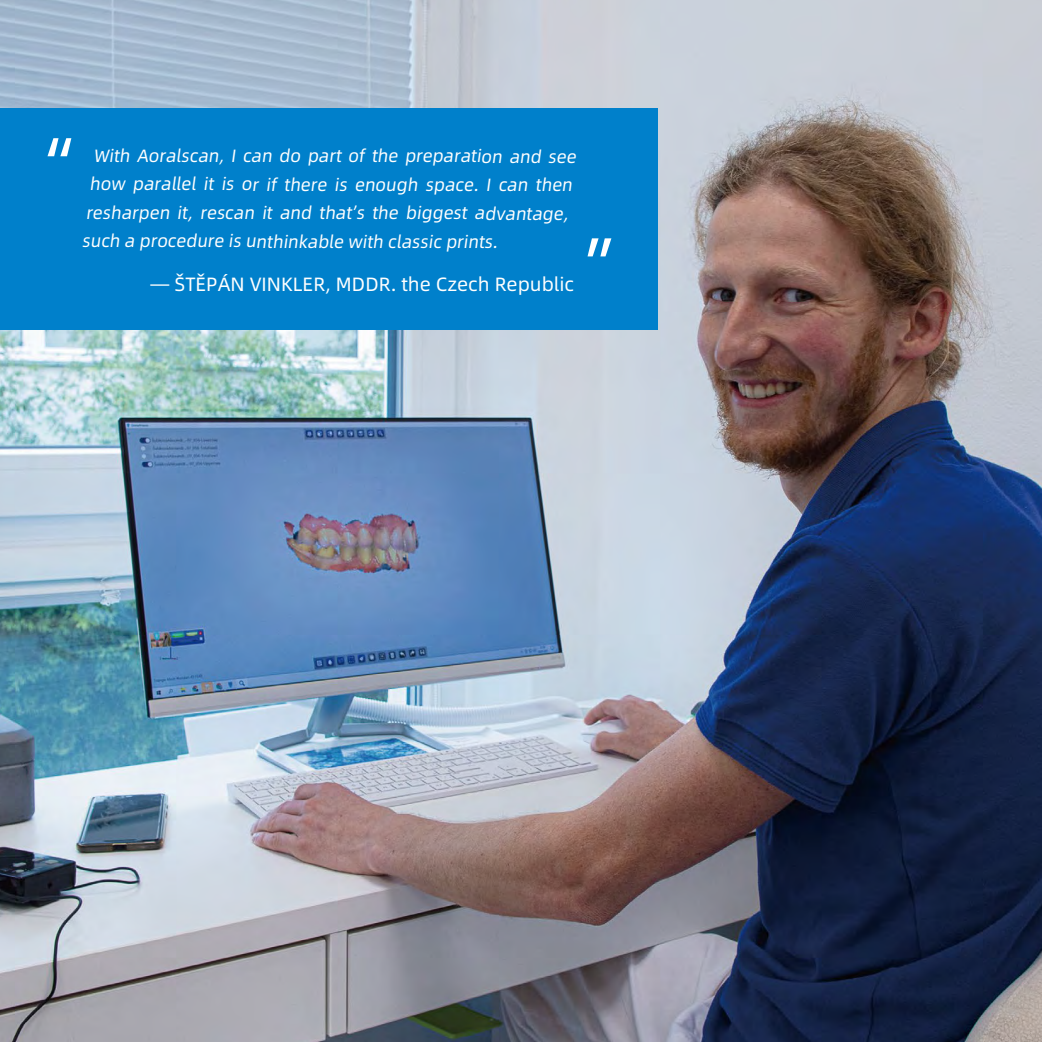
<style>
.page{position:relative;width:1042px;height:1042px;background:#fff}
.page>*{position:absolute;margin:0;border:0;box-sizing:border-box;transform-origin:0 0}
.t1{font:76.83px "Microsoft Ya Hei";color:#fff}
.t2{font:19.25px "Alibaba Pu Hui Ti R";color:#fff}
.t3{font:17.85px "Alibaba Pu Hui Ti R";color:#fff}
</style>
<div class="page">
<img style="left:0;top:0;width:1042px;height:1042px">
<div style="left:0;top:108px;width:657px;height:222px;background:#0080cb"></div>
<h1 class="t1" style="left:-1px;top:118px;width:78px">“</h1>
<p class="t3" style="left:93px;top:142px;width:487px">With Aoralscan, I can do part of the preparation and see</p>
<p class="t3" style="left:90px;top:171px;width:487px">how parallel it is or if there is enough space. I can then</p>
<p class="t3" style="left:86px;top:199px;width:487px">resharpen it, rescan it and that’s the biggest advantage,</p>
<p class="t3" style="left:82px;top:228px;width:420px">such a procedure is unthinkable with classic prints.</p>
<p class="t2" style="left:151px;top:270px;width:425px">— ŠTĚPÁN VINKLER, MDDR. the Czech Republic</p>
<h1 class="t1" style="left:660px;top:277px;width:78px;rotate:-180deg">“</h1>
</div>
